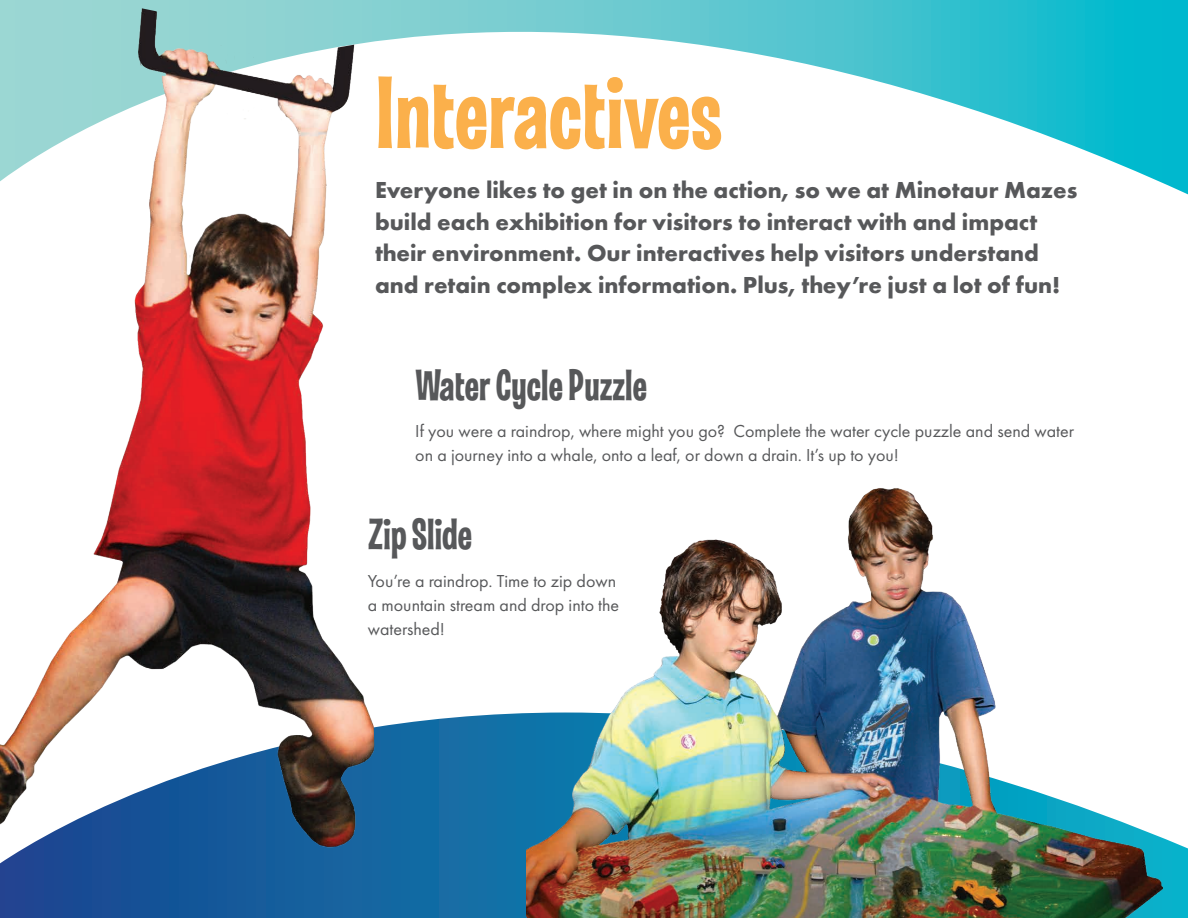
<style>
.page{position:relative;width:1188px;height:918px;background:#fff}
.page>*{position:absolute;margin:0;border:0;box-sizing:border-box;transform-origin:0 0}
.t1{font:105px "Las Vegas OT Jackpot";color:#fbb04b}
.t2{font:45px "Las Vegas OT Jackpot";color:#57585a}
.t3{font:700 24px/31.5px "Futura PT";color:#57585a}
.t4{font:18px/24px "Futura PT";color:#57585a}
</style>
<div class="page">
<svg style="left:0;top:713px;width:526px;height:205px;background:#1869a3"></svg>
<svg style="left:378px;top:0;width:695px;height:146px"></svg>
<svg style="left:1073px;top:0;width:115px;height:195px;background:#25c3d4"></svg>
<img style="left:526px;top:488px;width:662px;height:430px">
<img style="left:0;top:0;width:378px;height:889px">
<h1 class="t1" style="left:375px;top:55px;width:349px">Interactives</h1>
<p class="t3" style="left:375px;top:174px;width:704px">Everyone likes to get in on the action, so we at Minotaur Mazes build each exhibition for visitors to interact with and impact their environment. Our interactives help visitors understand and retain complex information. Plus, they’re just a lot of fun!</p>
<h2 class="t2" style="left:415px;top:360px;width:234px">Water Cycle Puzzle</h2>
<p class="t4" style="left:415px;top:419px;width:660px">If you were a raindrop, where might you go? Complete the water cycle puzzle and send water on a journey into a whale, onto a leaf, or down a drain. It’s up to you!</p>
<h2 class="t2" style="left:368px;top:510px;width:106px">Zip Slide</h2>
<p class="t4" style="left:368px;top:569px;width:253px">You’re a raindrop. Time to zip down a mountain stream and drop into the watershed!</p>
</div>
